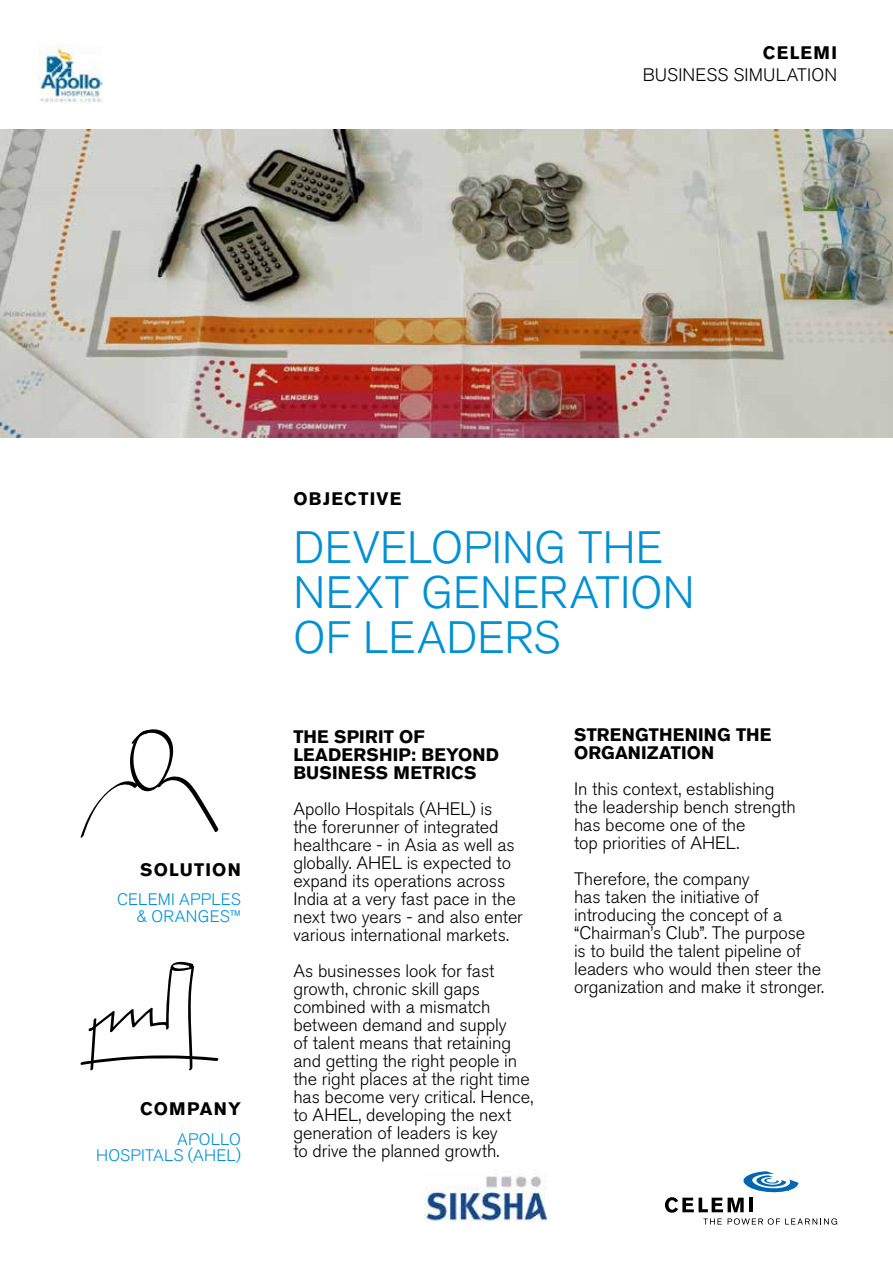
<style>
.page{position:relative;width:893px;height:1263px;background:#fff}
.page>*{position:absolute;margin:0;border:0;box-sizing:border-box;transform-origin:0 0}
.t1{font:300 45px/45px "Akzidenz Grotesk Pro";letter-spacing:.005em;color:#0091d5}
.t2{font:300 18px/18px "Akzidenz Grotesk Pro";letter-spacing:-.005em;color:#000}
.t3{font:700 18px/18px "Akzidenz Grotesk Pro";letter-spacing:.015em;color:#000}
.t4{font:700 18px "Akzidenz Grotesk Pro";letter-spacing:.065em;color:#000}
.t5{font:300 16.5px/16.5px "Akzidenz Grotesk Pro";letter-spacing:.015em;color:#0091d5;text-align:right}
</style>
<div class="page">
<svg style="left:665px;top:1171px;width:172px;height:54px"></svg>
<hr style="left:749px;top:1198px;width:4px;height:14px;background:#000">
<svg style="left:80px;top:729px;width:139px;height:109px"></svg>
<svg style="left:80px;top:962px;width:138px;height:109px"></svg>
<img style="left:39px;top:46px;width:63px;height:57px">
<img style="left:0;top:130px;width:893px;height:308px">
<img style="left:424px;top:1176px;width:125px;height:46px">
<p class="t3" style="left:763px;top:44px;width:76px">CELEMI</p>
<p class="t2" style="left:643px;top:66px;width:196px">BUSINESS SIMULATION</p>
<p class="t4" style="left:140px;top:858px;width:102px">SOLUTION</p>
<p class="t5" style="left:117px;top:891px;width:125px">CELEMI APPLES &amp; ORANGES™</p>
<p class="t4" style="left:140px;top:1097px;width:102px">COMPANY</p>
<p class="t5" style="left:96px;top:1131px;width:146px">APOLLO<br>HOSPITALS (AHEL)</p>
<p class="t4" style="left:293px;top:487px;width:109px">OBJECTIVE</p>
<h1 class="t1" style="left:294px;top:525px;width:402px">DEVELOPING THE<br>NEXT GENERATION<br>OF LEADERS</h1>
<p class="t3" style="left:293px;top:727px;width:207px">THE SPIRIT OF<br>LEADERSHIP: BEYOND<br>BUSINESS METRICS</p>
<p class="t2" style="left:293px;top:799px;width:231px">Apollo Hospitals (AHEL) is<br>the forerunner of integrated healthcare - in Asia as well as globally. AHEL is expected to expand its operations across<br>India at a very fast pace in the next two years - and also enter various international markets.</p>
<p class="t2" style="left:293px;top:961px;width:241px">As businesses look for fast growth, chronic skill gaps combined with a mismatch between demand and supply<br>of talent means that retaining and getting the right people in the right places at the right time has become very critical. Hence, to AHEL, developing the next generation of leaders is key<br>to drive the planned growth.</p>
<p class="t3" style="left:574px;top:726px;width:199px">STRENGTHENING THE<br>ORGANIZATION</p>
<p class="t2" style="left:574px;top:780px;width:223px">In this context, establishing the leadership bench strength has become one of the<br>top priorities of AHEL.</p>
<p class="t2" style="left:574px;top:870px;width:252px">Therefore, the company<br>has taken the initiative of introducing the concept of a “Chairman’s Club”. The purpose<br>is to build the talent pipeline of leaders who would then steer the organization and make it stronger.</p>
</div>
